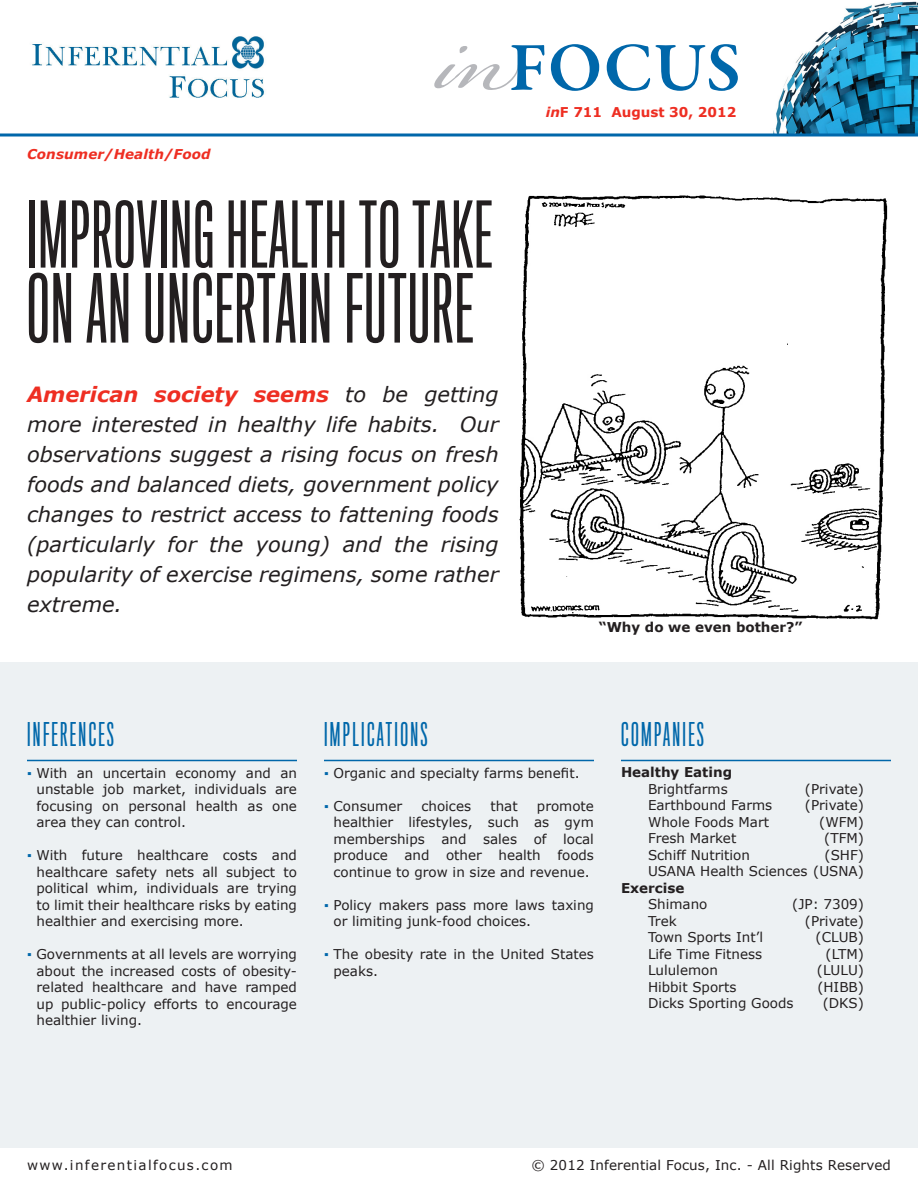
<style>
.page{position:relative;width:918px;height:1188px;background:#fff}
.page>*{position:absolute;margin:0;border:0;box-sizing:border-box;transform-origin:0 0}
.t1{font:87px "Titling Gothic FB Skyline";letter-spacing:.02em;color:#231f20}
.t2{font:84px "Titling Gothic FB Skyline";letter-spacing:.02em;color:#231f20}
.t3{font:30px "Titling Gothic FB Skyline";letter-spacing:.08em;color:#0067aa}
.t4{font:italic 21px/30px "Verdana";color:#231f20;text-align:justify}
.t5{font:13.5px/16.5px "Verdana";color:#231f20;text-align:justify}
.t6{font:700 13.5px "Verdana";color:#231f20}
.t7{font:13.5px "Verdana";letter-spacing:.1em;color:#231f20}
.t8{font:italic 700 13.5px "Verdana";letter-spacing:.01em;color:#ee2e22}
.t9{font:700 13.5px "Verdana";color:#ee2e22}
.s1{font-weight:700;color:#ee2e22}
.s2{font-style:italic}
.s3{color:#0067aa}
</style>
<div class="page">
<img style="left:746px;top:1px;width:172px;height:133px">
<svg style="left:434px;top:44px;width:304px;height:47px"></svg>
<hr style="left:0;top:134px;width:918px;height:2px;background:#0067aa">
<img style="left:32px;top:36px;width:232px;height:62px">
<div style="left:0;top:662px;width:918px;height:468px;background:#edf1f3"></div>
<img style="left:519px;top:195px;width:369px;height:425px">
<div style="left:0;top:702px;width:918px;height:446px;background:#edf1f3"></div>
<hr style="left:27px;top:760px;width:270px;height:1px;background:#0067aa">
<hr style="left:324px;top:760px;width:270px;height:1px;background:#0067aa">
<hr style="left:621px;top:760px;width:270px;height:1px;background:#0067aa">
<p class="t8" style="left:27px;top:144px;width:185px">Consumer/Health/Food</p>
<p class="t2" style="left:27px;top:187px;width:466px">IMPROVING HEALTH TO TAKE</p>
<p class="t1" style="left:27px;top:259px;width:447px">ON AN UNCERTAIN FUTURE</p>
<p class="t4" style="left:27px;top:379px;width:473px"><span class="s1">American society seems</span> to be getting more interested in healthy life habits. Our observations suggest a rising focus on fresh foods and balanced diets, government policy changes to restrict access to fattening foods (particularly for the young) and the rising popularity of exercise regimens, some rather extreme.</p>
<p class="t9" style="left:546px;top:103px;width:192px"><span class="s2">in</span>F 711 August 30, 2012</p>
<p class="t6" style="left:599px;top:618px;width:205px">“Why do we even bother?”</p>
<p class="t3" style="left:27px;top:717px;width:88px">INFERENCES</p>
<p class="t5" style="left:37px;top:764px;width:262px;text-indent:-10px"><span class="s3">▪</span> With an uncertain economy and an unstable job market, individuals are focusing on personal health as one area they can control.</p>
<p class="t5" style="left:37px;top:847px;width:262px;text-indent:-10px"><span class="s3">▪</span> With future healthcare costs and healthcare safety nets all subject to political whim, individuals are trying to limit their healthcare risks by eating healthier and exercising more.</p>
<p class="t5" style="left:37px;top:946px;width:262px;text-indent:-10px"><span class="s3">▪</span> Governments at all levels are worrying about the increased costs of obesity&shy;related healthcare and have ramped up public-policy efforts to encourage healthier living.</p>
<p class="t3" style="left:324px;top:717px;width:105px">IMPLICATIONS</p>
<p class="t5" style="left:324px;top:764px;width:257px"><span class="s3">▪</span> Organic and specialty farms benefit.</p>
<p class="t5" style="left:324px;top:797px;width:80px"><span class="s3">▪</span> Consumer</p>
<p class="t5" style="left:421px;top:797px;width:51px">choices</p>
<p class="t5" style="left:490px;top:797px;width:29px">that</p>
<p class="t5" style="left:334px;top:797px;width:262px;text-indent:203px">promote healthier lifestyles, such as gym memberships and sales of local produce and other health foods continue to grow in size and revenue.</p>
<p class="t5" style="left:334px;top:896px;width:262px;text-indent:-10px"><span class="s3">▪</span> Policy makers pass more laws taxing or limiting junk-food choices.</p>
<p class="t5" style="left:334px;top:946px;width:262px;text-indent:-10px"><span class="s3">▪</span> The obesity rate in the United States peaks.</p>
<p class="t3" style="left:621px;top:717px;width:84px">COMPANIES</p>
<p class="t6" style="left:621px;top:763px;width:113px">Healthy Eating</p>
<p class="t5" style="left:648px;top:780px;width:81px">Brightfarms</p>
<p class="t5" style="left:805px;top:780px;width:61px">(Private)</p>
<p class="t5" style="left:648px;top:797px;width:126px">Earthbound Farms</p>
<p class="t5" style="left:805px;top:797px;width:61px">(Private)</p>
<p class="t5" style="left:648px;top:813px;width:123px">Whole Foods Mart</p>
<p class="t5" style="left:819px;top:813px;width:46px">(WFM)</p>
<p class="t5" style="left:648px;top:830px;width:90px">Fresh Market</p>
<p class="t5" style="left:824px;top:830px;width:41px">(TFM)</p>
<p class="t5" style="left:648px;top:846px;width:103px">Schiff Nutrition</p>
<p class="t5" style="left:825px;top:846px;width:41px">(SHF)</p>
<p class="t5" style="left:648px;top:863px;width:218px">USANA Health Sciences (USNA)</p>
<p class="t6" style="left:621px;top:878px;width:65px">Exercise</p>
<p class="t5" style="left:648px;top:896px;width:61px">Shimano</p>
<p class="t5" style="left:792px;top:896px;width:73px">(JP: 7309)</p>
<p class="t5" style="left:648px;top:912px;width:30px">Trek</p>
<p class="t5" style="left:805px;top:912px;width:61px">(Private)</p>
<p class="t5" style="left:648px;top:929px;width:117px">Town Sports Int’l</p>
<p class="t5" style="left:816px;top:929px;width:50px">(CLUB)</p>
<p class="t5" style="left:648px;top:945px;width:116px">Life Time Fitness</p>
<p class="t5" style="left:826px;top:945px;width:40px">(LTM)</p>
<p class="t5" style="left:648px;top:962px;width:71px">Lululemon</p>
<p class="t5" style="left:817px;top:962px;width:49px">(LULU)</p>
<p class="t5" style="left:648px;top:978px;width:90px">Hibbit Sports</p>
<p class="t5" style="left:817px;top:978px;width:48px">(HIBB)</p>
<p class="t5" style="left:648px;top:995px;width:147px">Dicks Sporting Goods</p>
<p class="t5" style="left:823px;top:995px;width:43px">(DKS)</p>
<p class="t7" style="left:27px;top:1156px;width:207px">www.inferentialfocus.com</p>
<p class="t5" style="left:531px;top:1157px;width:361px">© 2012 Inferential Focus, Inc. - All Rights Reserved</p>
</div>
